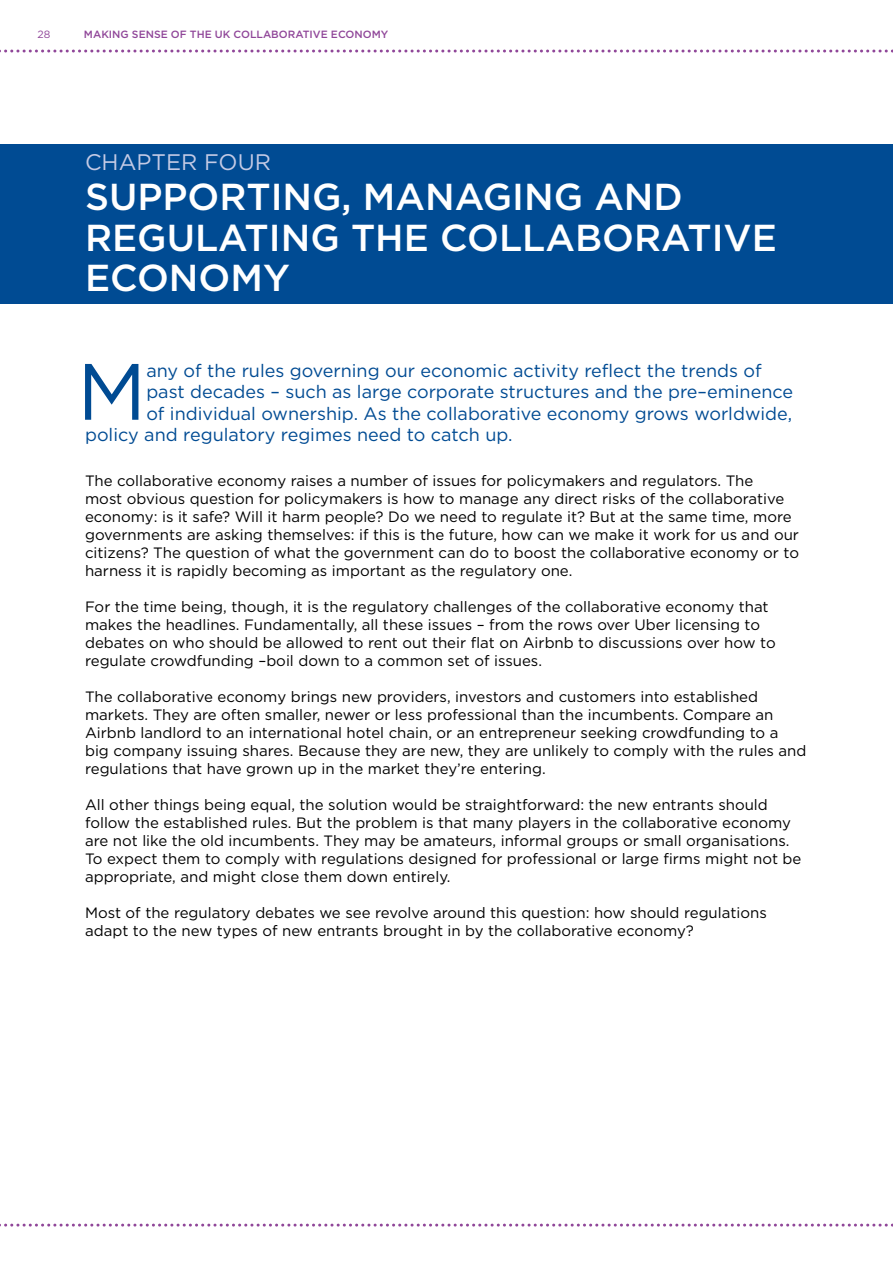
<style>
.page{position:relative;width:893px;height:1263px;background:#fff}
.page>*{position:absolute;margin:0;border:0;box-sizing:border-box;transform-origin:0 0}
.t1{font:79.65px "Gotham HTF";color:#004b93}
.t2{font:500 37.5px/40.5px "Gotham HTF";color:#fff}
.t3{font:22.5px "Gotham HTF";color:#c4cae5}
.t4{font:18px "Gotham HTF";color:#004b93}
.t5{font:15px/18px "Gotham HTF";color:#000}
.t6{font:500 10.5px "Gotham HTF";color:#904799}
.t7{font:10.5px "Gotham HTF";color:#904799}
</style>
<div class="page">
<svg style="left:0;top:1223px;width:893px;height:3px"></svg>
<svg style="left:0;top:50px;width:893px;height:3px"></svg>
<div style="left:0;top:145px;width:893px;height:159px;background:#004b93"></div>
<p class="t7" style="left:37px;top:29px;width:14px">28</p>
<p class="t6" style="left:84px;top:29px;width:306px">MAKING SENSE OF THE UK COLLABORATIVE ECONOMY</p>
<h3 class="t3" style="left:85px;top:149px;width:188px">CHAPTER FOUR</h3>
<h2 class="t2" style="left:85px;top:176px;width:693px">SUPPORTING, MANAGING AND<br>REGULATING THE COLLABORATIVE<br>ECONOMY</h2>
<h1 class="t1" style="left:77px;top:347px;width:71px">M</h1>
<p class="t4" style="left:146px;top:360px;width:617px">any of the rules governing our economic activity reflect the trends of</p>
<p class="t4" style="left:146px;top:382px;width:648px">past decades – such as large corporate structures and the pre–eminence</p>
<p class="t4" style="left:146px;top:403px;width:647px">of individual ownership. As the collaborative economy grows worldwide,</p>
<p class="t4" style="left:85px;top:425px;width:429px">policy and regulatory regimes need to catch up.</p>
<p class="t5" style="left:85px;top:471px;width:715px">The collaborative economy raises a number of issues for policymakers and regulators. The<br>most obvious question for policymakers is how to manage any direct risks of the collaborative economy: is it safe? Will it harm people? Do we need to regulate it? But at the same time, more governments are asking themselves: if this is the future, how can we make it work for us and our citizens? The question of what the government can do to boost the collaborative economy or to harness it is rapidly becoming as important as the regulatory one.</p>
<p class="t5" style="left:85px;top:597px;width:692px">For the time being, though, it is the regulatory challenges of the collaborative economy that makes the headlines. Fundamentally, all these issues – from the rows over Uber licensing to debates on who should be allowed to rent out their flat on Airbnb to discussions over how to regulate crowdfunding –boil down to a common set of issues.</p>
<p class="t5" style="left:85px;top:687px;width:723px">The collaborative economy brings new providers, investors and customers into established markets. They are often smaller, newer or less professional than the incumbents. Compare an Airbnb landlord to an international hotel chain, or an entrepreneur seeking crowdfunding to a<br>big company issuing shares. Because they are new, they are unlikely to comply with the rules and regulations that have grown up in the market they’re entering.</p>
<p class="t5" style="left:85px;top:795px;width:718px">All other things being equal, the solution would be straightforward: the new entrants should follow the established rules. But the problem is that many players in the collaborative economy are not like the old incumbents. They may be amateurs, informal groups or small organisations.<br>To expect them to comply with regulations designed for professional or large firms might not be appropriate, and might close them down entirely.</p>
<p class="t5" style="left:85px;top:903px;width:683px">Most of the regulatory debates we see revolve around this question: how should regulations adapt to the new types of new entrants brought in by the collaborative economy?</p>
</div>
